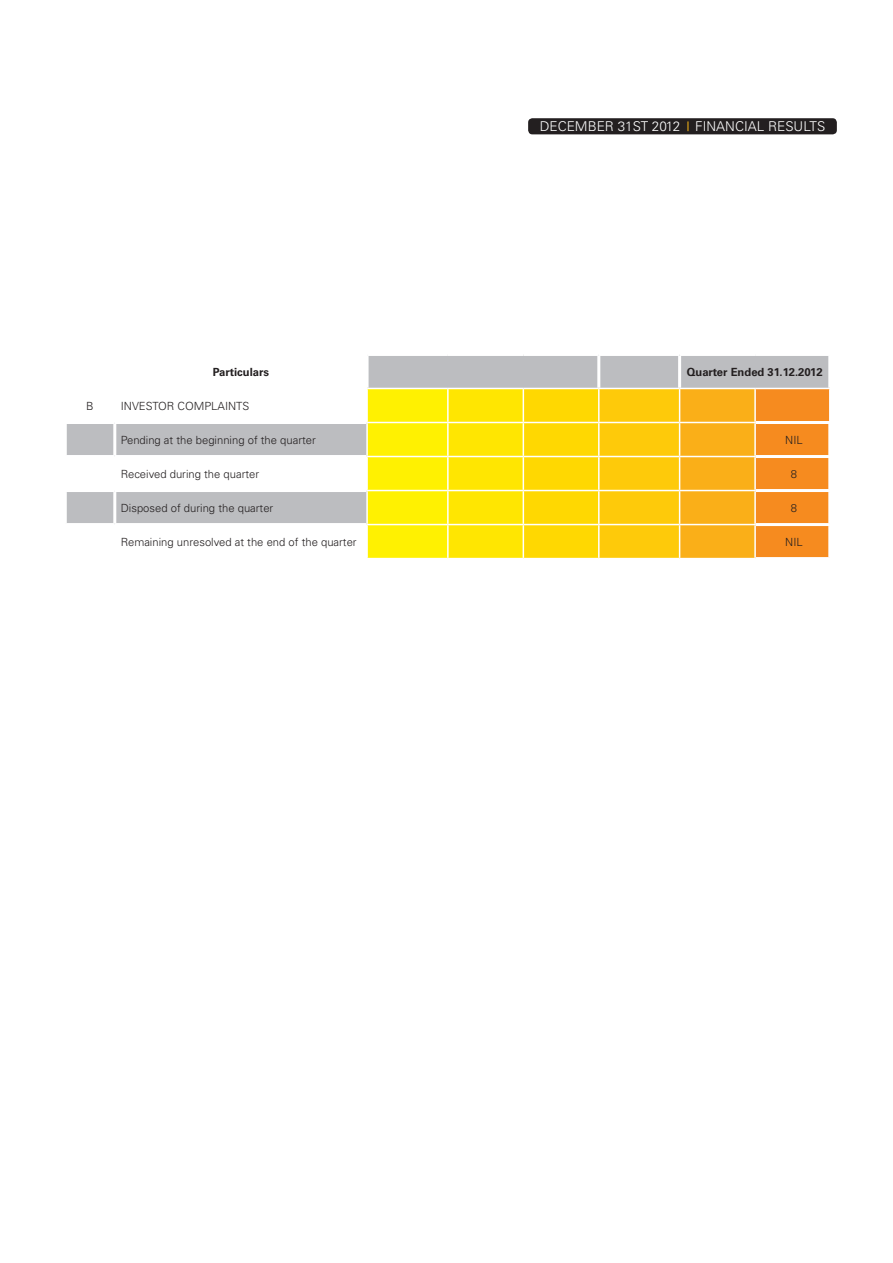
<style>
.page{position:relative;width:893px;height:1263px;background:#fff}
.page>*{position:absolute;margin:0;border:0;box-sizing:border-box;transform-origin:0 0}
.t1{font:300 13.5px "Univers LT Std";color:#fff}
.t2{font:300 11.25px "Univers LT Std";color:#231f20}
.t3{font:700 11.25px "Univers LT Std";color:#231f20}
</style>
<div class="page">
<div style="left:528px;top:118px;width:309px;height:16px;background:#231f20;border-radius:4px"></div>
<svg style="left:67px;top:356px;width:761px;height:167px;fill:#bcbdc0"></svg>
<svg style="left:368px;top:389px;width:461px;height:169px;background:#fcca0e"></svg>
<hr style="left:113px;top:356px;width:3px;height:32px;background:#fff">
<hr style="left:366px;top:356px;width:3px;height:32px;background:#fff">
<hr style="left:65px;top:388px;width:50px;height:1px;background:#fff">
<hr style="left:115px;top:388px;width:252px;height:1px;background:#fff">
<hr style="left:597px;top:356px;width:3px;height:32px;background:#fff">
<hr style="left:678px;top:356px;width:3px;height:32px;background:#fff">
<hr style="left:113px;top:389px;width:3px;height:32px;background:#fff">
<hr style="left:64px;top:421px;width:51px;height:3px;background:#fff">
<hr style="left:115px;top:421px;width:251px;height:3px;background:#fff">
<hr style="left:113px;top:424px;width:3px;height:31px;background:#fff">
<hr style="left:756px;top:421px;width:75px;height:3px;background:#fff">
<hr style="left:828px;top:424px;width:3px;height:31px;background:#fff">
<hr style="left:64px;top:455px;width:51px;height:3px;background:#fff">
<hr style="left:115px;top:455px;width:251px;height:3px;background:#fff">
<hr style="left:113px;top:458px;width:3px;height:31px;background:#fff">
<hr style="left:756px;top:455px;width:75px;height:3px;background:#fff">
<hr style="left:828px;top:458px;width:3px;height:31px;background:#fff">
<hr style="left:64px;top:489px;width:51px;height:3px;background:#fff">
<hr style="left:115px;top:489px;width:251px;height:3px;background:#fff">
<hr style="left:113px;top:492px;width:3px;height:31px;background:#fff">
<hr style="left:756px;top:489px;width:75px;height:3px;background:#fff">
<hr style="left:828px;top:492px;width:3px;height:31px;background:#fff">
<hr style="left:756px;top:523px;width:75px;height:3px;background:#fff">
<hr style="left:828px;top:526px;width:3px;height:31px;background:#fff">
<hr style="left:756px;top:557px;width:75px;height:3px;background:#fff">
<hr style="left:367px;top:388px;width:81px;height:1px;background:#fff">
<hr style="left:366px;top:389px;width:2px;height:33px;background:#fff">
<hr style="left:366px;top:423px;width:2px;height:33px;background:#fff">
<hr style="left:366px;top:457px;width:2px;height:33px;background:#fff">
<hr style="left:366px;top:491px;width:2px;height:33px;background:#fff">
<hr style="left:366px;top:422px;width:82px;height:1px;background:#fff">
<hr style="left:366px;top:456px;width:82px;height:1px;background:#fff">
<hr style="left:366px;top:490px;width:82px;height:1px;background:#fff">
<hr style="left:366px;top:524px;width:82px;height:1px;background:#fff">
<hr style="left:448px;top:388px;width:75px;height:1px;background:#fff">
<hr style="left:447px;top:389px;width:2px;height:33px;background:#fff">
<hr style="left:447px;top:423px;width:2px;height:33px;background:#fff">
<hr style="left:447px;top:457px;width:2px;height:33px;background:#fff">
<hr style="left:447px;top:491px;width:2px;height:33px;background:#fff">
<hr style="left:447px;top:525px;width:2px;height:33px;background:#fff">
<hr style="left:448px;top:422px;width:75px;height:1px;background:#fff">
<hr style="left:448px;top:456px;width:75px;height:1px;background:#fff">
<hr style="left:448px;top:490px;width:75px;height:1px;background:#fff">
<hr style="left:448px;top:524px;width:75px;height:1px;background:#fff">
<hr style="left:523px;top:388px;width:76px;height:1px;background:#fff">
<hr style="left:523px;top:389px;width:1px;height:33px;background:#fff">
<hr style="left:523px;top:423px;width:1px;height:33px;background:#fff">
<hr style="left:523px;top:457px;width:1px;height:33px;background:#fff">
<hr style="left:523px;top:491px;width:1px;height:33px;background:#fff">
<hr style="left:523px;top:525px;width:1px;height:33px;background:#fff">
<hr style="left:523px;top:422px;width:76px;height:1px;background:#fff">
<hr style="left:523px;top:456px;width:76px;height:1px;background:#fff">
<hr style="left:523px;top:490px;width:76px;height:1px;background:#fff">
<hr style="left:523px;top:524px;width:76px;height:1px;background:#fff">
<hr style="left:599px;top:388px;width:81px;height:1px;background:#fff">
<hr style="left:598px;top:389px;width:2px;height:33px;background:#fff">
<hr style="left:598px;top:423px;width:2px;height:33px;background:#fff">
<hr style="left:598px;top:457px;width:2px;height:33px;background:#fff">
<hr style="left:598px;top:491px;width:2px;height:33px;background:#fff">
<hr style="left:598px;top:525px;width:2px;height:33px;background:#fff">
<hr style="left:599px;top:422px;width:81px;height:1px;background:#fff">
<hr style="left:599px;top:456px;width:81px;height:1px;background:#fff">
<hr style="left:599px;top:490px;width:81px;height:1px;background:#fff">
<hr style="left:599px;top:524px;width:81px;height:1px;background:#fff">
<hr style="left:755px;top:388px;width:76px;height:1px;background:#fff">
<hr style="left:680px;top:388px;width:75px;height:1px;background:#fff">
<hr style="left:679px;top:389px;width:1px;height:33px;background:#fff">
<hr style="left:754px;top:389px;width:2px;height:33px;background:#fff">
<hr style="left:679px;top:423px;width:1px;height:33px;background:#fff">
<hr style="left:754px;top:423px;width:2px;height:33px;background:#fff">
<hr style="left:679px;top:457px;width:1px;height:33px;background:#fff">
<hr style="left:754px;top:457px;width:2px;height:33px;background:#fff">
<hr style="left:679px;top:491px;width:1px;height:33px;background:#fff">
<hr style="left:754px;top:491px;width:2px;height:33px;background:#fff">
<hr style="left:679px;top:525px;width:1px;height:33px;background:#fff">
<hr style="left:754px;top:525px;width:2px;height:33px;background:#fff">
<hr style="left:680px;top:422px;width:76px;height:1px;background:#fff">
<hr style="left:680px;top:456px;width:76px;height:1px;background:#fff">
<hr style="left:680px;top:490px;width:76px;height:1px;background:#fff">
<hr style="left:680px;top:524px;width:76px;height:1px;background:#fff">
<p class="t1" style="left:540px;top:118px;width:287px">DECEMBER 31ST 2012 FINANCIAL RESULTS</p>
<p class="t3" style="left:213px;top:365px;width:58px">Particulars</p>
<p class="t3" style="left:687px;top:365px;width:137px">Quarter Ended 31.12.2012</p>
<p class="t2" style="left:86px;top:399px;width:9px">B</p>
<p class="t2" style="left:121px;top:399px;width:130px">INVESTOR COMPLAINTS</p>
<p class="t2" style="left:121px;top:433px;width:197px">Pending at the beginning of the quarter</p>
<p class="t2" style="left:785px;top:433px;width:19px">NIL</p>
<p class="t2" style="left:121px;top:467px;width:140px">Received during the quarter</p>
<p class="t2" style="left:791px;top:467px;width:8px">8</p>
<p class="t2" style="left:121px;top:501px;width:154px">Disposed of during the quarter</p>
<p class="t2" style="left:791px;top:501px;width:8px">8</p>
<p class="t2" style="left:121px;top:535px;width:237px">Remaining unresolved at the end of the quarter</p>
<p class="t2" style="left:785px;top:535px;width:19px">NIL</p>
</div>
